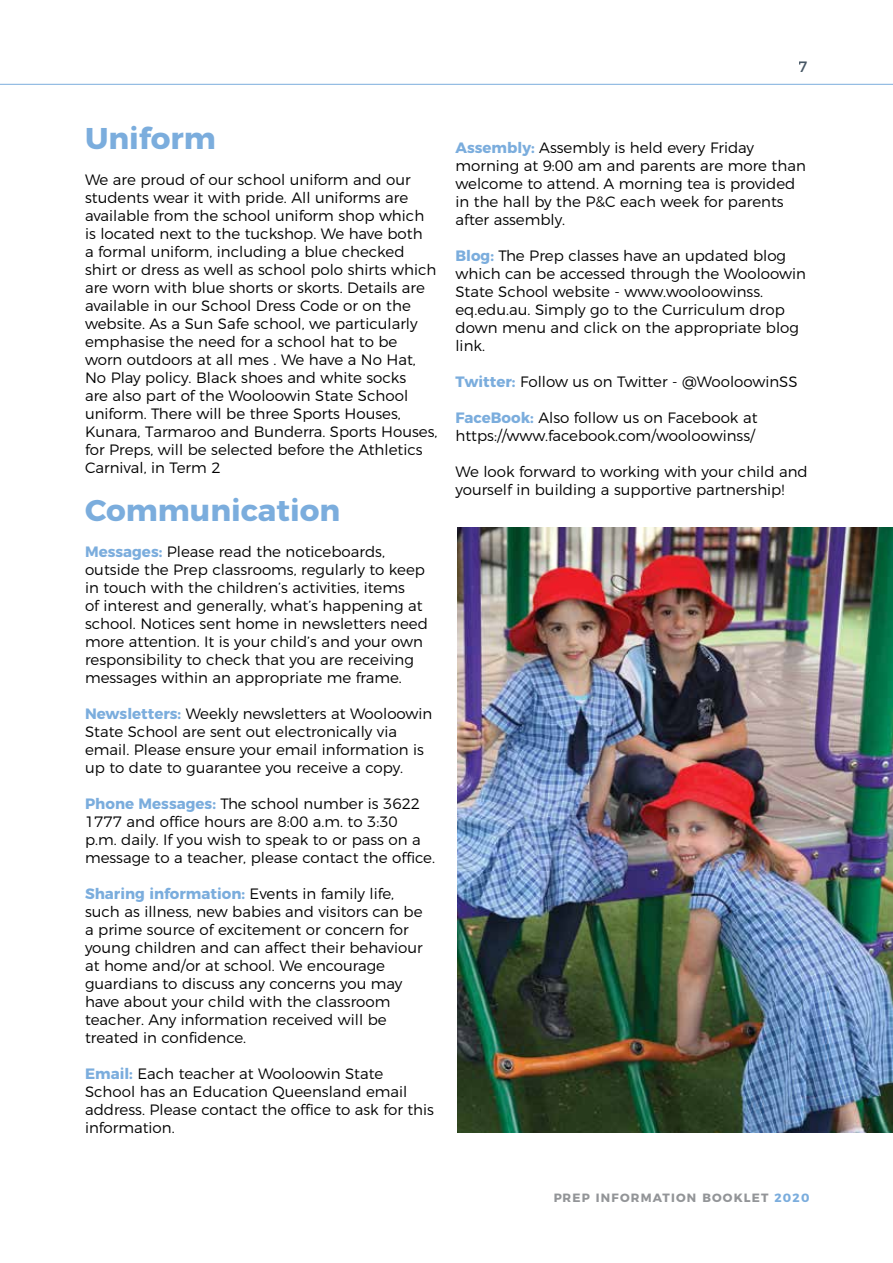
<style>
.page{position:relative;width:893px;height:1263px;background:#fff}
.page>*{position:absolute;margin:0;border:0;box-sizing:border-box;transform-origin:0 0}
.t1{font:700 30px "Montserrat";color:#7baddd}
.t2{font:300 15px/18px "Montserrat";color:#000}
.t3{font:15px "Montserrat";color:#475765}
.t4{font:700 12px "Montserrat";letter-spacing:.1em;color:#939598}
.s1{font-weight:700;color:#7baddd}
.s2{color:#7baddd}
</style>
<div class="page">
<hr style="left:0;top:84px;width:893px;height:1px;background:#7baddd">
<img style="left:457px;top:527px;width:436px;height:605px">
<p class="t3" style="left:799px;top:55px;width:11px">7</p>
<h1 class="t1" style="left:85px;top:114px;width:132px">Uniform</h1>
<p class="t2" style="left:85px;top:170px;width:354px">We are proud of our school uniform and our students wear it with pride. All uniforms are available from the school uniform shop which is located next to the tuckshop. We have both<br>a formal uniform, including a blue checked shirt or dress as well as school polo shirts which are worn with blue shorts or skorts. Details are available in our School Dress Code or on the website. As a Sun Safe school, we particularly emphasise the need for a school hat to be worn outdoors at all mes . We have a No Hat, No Play policy. Black shoes and white socks<br>are also part of the Wooloowin State School uniform. There will be three Sports Houses, Kunara, Tarmaroo and Bunderra. Sports Houses, for Preps, will be selected before the Athletics Carnival, in Term 2</p>
<h1 class="t1" style="left:85px;top:486px;width:257px">Communication</h1>
<p class="t2" style="left:85px;top:542px;width:344px"><span class="s1">Messages:</span> Please read the noticeboards, outside the Prep classrooms, regularly to keep in touch with the children’s activities, items<br>of interest and generally, what’s happening at school. Notices sent home in newsletters need more attention. It is your child’s and your own responsibility to check that you are receiving messages within an appropriate me frame.</p>
<p class="t2" style="left:85px;top:704px;width:349px"><span class="s1">Newsletters:</span> Weekly newsletters at Wooloowin State School are sent out electronically via email. Please ensure your email information is up to date to guarantee you receive a copy.</p>
<p class="t2" style="left:85px;top:794px;width:352px"><span class="s1">Phone Messages:</span> The school number is 3622<br>1777 and office hours are 8:00 a.m. to 3:30<br>p.m. daily. If you wish to speak to or pass on a message to a teacher, please contact the office.</p>
<p class="t2" style="left:85px;top:884px;width:339px"><span class="s1">Sharing information:</span> Events in family life, such as illness, new babies and visitors can be a prime source of excitement or concern for young children and can affect their behaviour at home and/or at school. We encourage guardians to discuss any concerns you may have about your child with the classroom teacher. Any information received will be treated in confidence.</p>
<p class="t2" style="left:85px;top:1064px;width:350px"><span class="s1">Email:</span> Each teacher at Wooloowin State School has an Education Queensland email address. Please contact the office to ask for this information.</p>
<p class="t2" style="left:455px;top:137px;width:352px"><span class="s1">Assembly:</span> Assembly is held every Friday morning at 9:00 am and parents are more than welcome to attend. A morning tea is provided in the hall by the P&amp;C each week for parents after assembly.</p>
<p class="t2" style="left:455px;top:245px;width:352px"><span class="s1">Blog:</span> The Prep classes have an updated blog which can be accessed through the Wooloowin State School website - www.wooloowinss. eq.edu.au. Simply go to the Curriculum drop down menu and click on the appropriate blog link.</p>
<p class="t2" style="left:455px;top:371px;width:344px"><span class="s1">Twitter:</span> Follow us on Twitter - @WooloowinSS</p>
<p class="t2" style="left:455px;top:407px;width:304px"><span class="s1">FaceBook:</span> Also follow us on Facebook at https://www.facebook.com/wooloowinss/</p>
<p class="t2" style="left:455px;top:461px;width:354px">We look forward to working with your child and yourself in building a supportive partnership!</p>
<p class="t4" style="left:553px;top:1188px;width:258px">PREP INFORMATION BOOKLET <span class="s2">2020</span></p>
</div>
